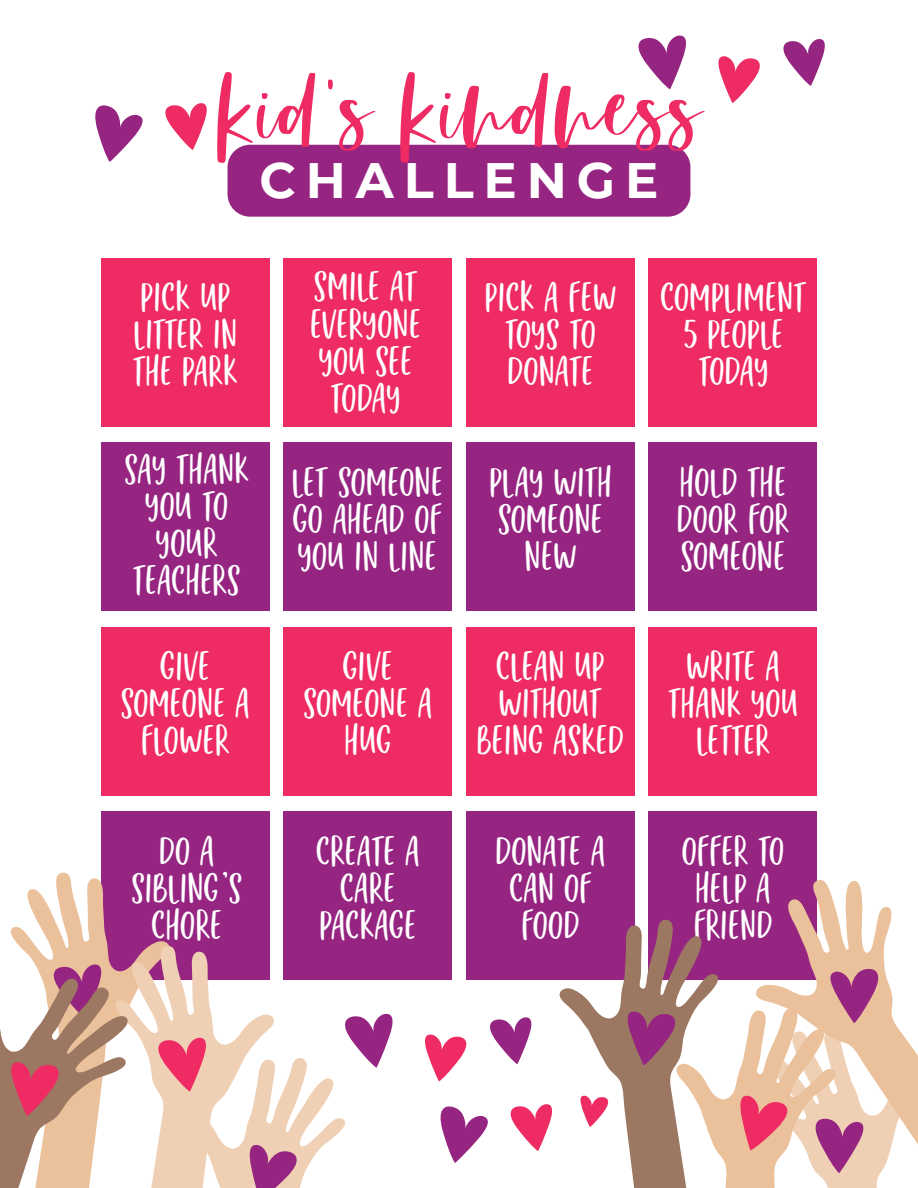
<style>
.page{position:relative;width:918px;height:1188px;background:#fff}
.page>*{position:absolute;margin:0;border:0;box-sizing:border-box;transform-origin:0 0}
.t1{font:126.75px "Lediscussioni";color:#ee2b62}
.t2{font:700 49.65px "Montserrat";letter-spacing:.2em;color:#fff}
.t3{font:42px/37px "Southern Soul";letter-spacing:-.005em;color:#fff;text-align:center}
</style>
<div class="page">
<div style="left:228px;top:145px;width:462px;height:72px;background:#962582;border-radius:22px"></div>
<div style="left:101px;top:258px;width:168px;height:168px;background:#ee2b62"></div>
<div style="left:284px;top:258px;width:168px;height:168px;background:#ee2b62"></div>
<div style="left:466px;top:258px;width:168px;height:168px;background:#ee2b62"></div>
<div style="left:649px;top:258px;width:168px;height:168px;background:#ee2b62"></div>
<div style="left:101px;top:443px;width:168px;height:168px;background:#962582"></div>
<div style="left:284px;top:443px;width:168px;height:168px;background:#962582"></div>
<div style="left:466px;top:443px;width:168px;height:168px;background:#962582"></div>
<div style="left:649px;top:443px;width:168px;height:168px;background:#962582"></div>
<div style="left:101px;top:627px;width:168px;height:168px;background:#ee2b62"></div>
<div style="left:284px;top:627px;width:168px;height:168px;background:#ee2b62"></div>
<div style="left:466px;top:627px;width:168px;height:168px;background:#ee2b62"></div>
<div style="left:649px;top:627px;width:168px;height:168px;background:#ee2b62"></div>
<div style="left:101px;top:812px;width:168px;height:168px;background:#962582"></div>
<div style="left:284px;top:812px;width:168px;height:168px;background:#962582"></div>
<div style="left:466px;top:812px;width:168px;height:168px;background:#962582"></div>
<div style="left:649px;top:812px;width:168px;height:168px;background:#962582"></div>
<svg style="left:10px;top:872px;width:159px;height:73px"></svg>
<svg style="left:788px;top:880px;width:104px;height:38px"></svg>
<svg style="left:0;top:945px;width:393px;height:243px"></svg>
<svg style="left:425px;top:918px;width:493px;height:270px"></svg>
<svg style="left:638px;top:35px;width:48px;height:54px"></svg>
<svg style="left:718px;top:56px;width:42px;height:47px"></svg>
<svg style="left:783px;top:39px;width:42px;height:47px"></svg>
<svg style="left:165px;top:103px;width:42px;height:47px"></svg>
<svg style="left:95px;top:105px;width:48px;height:57px"></svg>
<h1 class="t1" style="left:217px;top:47px;width:485px">Kid’s Kindness</h1>
<p class="t2" style="left:259px;top:144px;width:401px">CHALLENGE</p>
<p class="t3" style="left:310px;top:270px;width:113px">SMILE AT<br>EVERYONE<br>YOU SEE<br>TODAY</p>
<p class="t3" style="left:133px;top:281px;width:106px;text-align:left">PICK UP<br>LITTER IN<br>THE PARK</p>
<p class="t3" style="left:485px;top:281px;width:133px">PICK A FEW<br>TOYS TO<br>DONATE</p>
<p class="t3" style="left:660px;top:281px;width:148px">COMPLIMENT<br>5 PEOPLE<br>TODAY</p>
<p class="t3" style="left:124px;top:453px;width:127px">SAY THANK<br>YOU TO<br>YOUR<br>TEACHERS</p>
<p class="t3" style="left:291px;top:466px;width:153px;text-align:justify">LET SOMEONE GO AHEAD OF YOU IN LINE</p>
<p class="t3" style="left:489px;top:466px;width:124px">PLAY WITH<br>SOMEONE<br>NEW</p>
<p class="t3" style="left:677px;top:466px;width:114px;text-align:justify">HOLD THE DOOR FOR SOMEONE</p>
<p class="t3" style="left:120px;top:650px;width:131px">GIVE<br>SOMEONE A<br>FLOWER</p>
<p class="t3" style="left:303px;top:650px;width:131px">GIVE<br>SOMEONE A<br>HUG</p>
<p class="t3" style="left:476px;top:650px;width:149px">CLEAN UP<br>WITHOUT<br>BEING ASKED</p>
<p class="t3" style="left:668px;top:650px;width:132px">WRITE A<br>THANK YOU<br>LETTER</p>
<p class="t3" style="left:131px;top:835px;width:113px">DO A<br>SIBLING S<br>CHORE</p>
<p class="t3" style="left:316px;top:835px;width:106px">CREATE A<br>CARE<br>PACKAGE</p>
<p class="t3" style="left:495px;top:835px;width:112px">DONATE A<br>CAN OF<br>FOOD</p>
<p class="t3" style="left:682px;top:835px;width:104px;text-align:left">OFFER TO<br>HELP A<br>FRIEND</p>
<p class="t3" style="left:222px;top:864px;width:9px">'</p>
</div>
